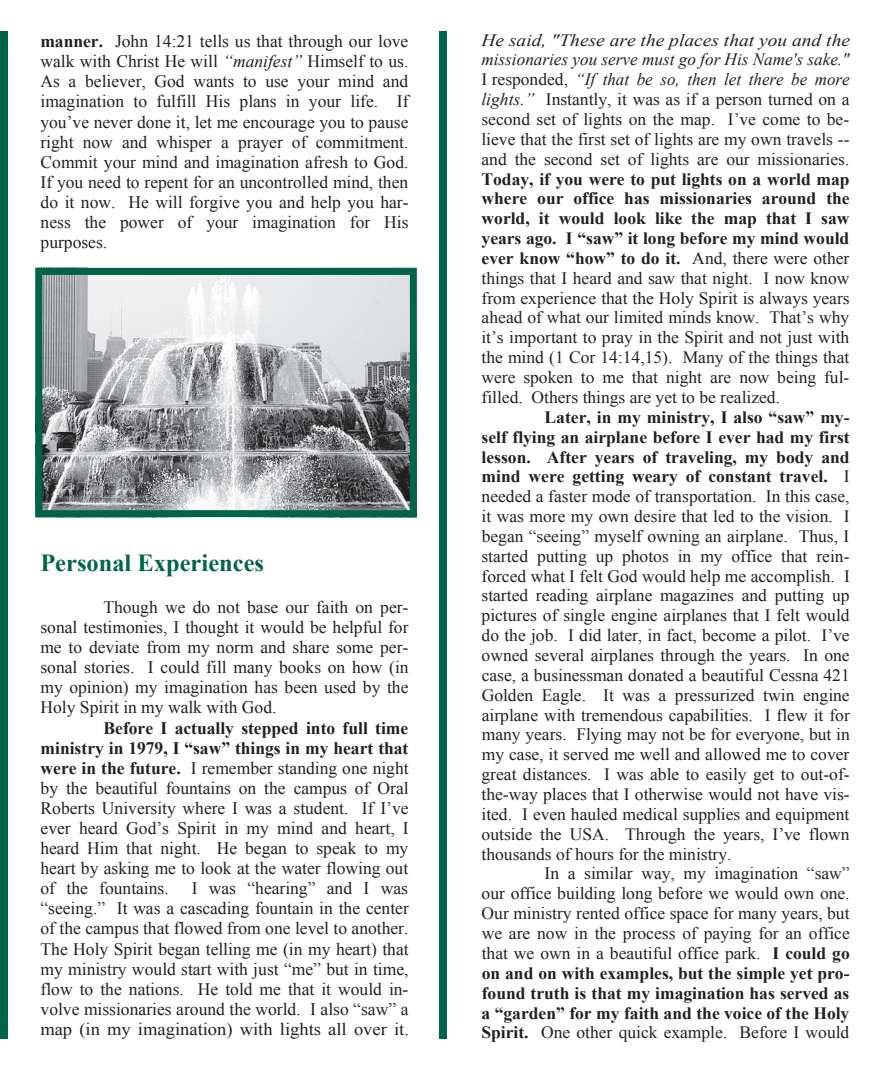
<style>
.page{position:relative;width:880px;height:1071px;background:#fff}
.page>*{position:absolute;margin:0;border:0;box-sizing:border-box;transform-origin:0 0}
.t1{font:700 24.5px "Times New Roman";color:#006548}
.t2{font:17.5px/20.1px "Times New Roman";color:#231f20;text-align:justify}
.t3{font:17.32px/19.8px "Times New Roman";color:#231f20;text-align:justify}
.t4{font:italic 17.32px "Times New Roman";color:#231f20}
.t5{font:italic 17.32px "Times New Roman";color:#231f20;scale:1.13 1}
.s1{font-weight:700}
.s2{font-style:italic}
</style>
<div class="page">
<div style="left:0;top:31px;width:7px;height:1008px;background:#006548"></div>
<div style="left:440px;top:31px;width:7px;height:1008px;background:#006548"></div>
<svg style="left:35px;top:268px;width:382px;height:249px;background:#a0a9a9"></svg>
<p class="t2" style="left:40px;top:31px;width:370px"><span class="s1">manner.</span> John 14:21 tells us that through our love walk with Christ He will <span class="s2">“manifest”</span> Himself to us.<br>As a believer, God wants to use your mind and imagination to fulfill His plans in your life. If you’ve never done it, let me encourage you to pause right now and whisper a prayer of commitment.<br>Commit your mind and imagination afresh to God.<br>If you need to repent for an uncontrolled mind, then do it now. He will forgive you and help you har&shy;ness the power of your imagination for His purposes.</p>
<h1 class="t1" style="left:40px;top:546px;width:225px">Personal Experiences</h1>
<p class="t2" style="left:40px;top:596px;width:370px;text-indent:63px">Though we do not base our faith on per&shy;sonal testimonies, I thought it would be helpful for me to deviate from my norm and share some per&shy;sonal stories. I could fill many books on how (in my opinion) my imagination has been used by the Holy Spirit in my walk with God.</p>
<p class="t2" style="left:40px;top:717px;width:370px;text-indent:63px"><span class="s1">Before I actually stepped into full time ministry in 1979, I “saw” things in my heart that were in the future.</span> I remember standing one night by the beautiful fountains on the campus of Oral Roberts University where I was a student. If I’ve ever heard God’s Spirit in my mind and heart, I heard Him that night. He began to speak to my heart by asking me to look at the water flowing out of the fountains.</p>
<p class="t2" style="left:40px;top:878px;width:370px;text-indent:151px">I was “hearing” and I was “seeing.” It was a cascading fountain in the center of the campus that flowed from one level to another.<br>The Holy Spirit began telling me (in my heart) that my ministry would start with just “me” but in time, flow to the nations. He told me that it would in&shy;volve missionaries around the world. I also “saw” a map (in my imagination) with lights all over it.</p>
<p class="t5" style="left:481px;top:28px;width:328px">He said, "These are the places that you and the</p>
<p class="t3" style="left:481px;top:69px;width:370px">I responded, <span class="s2">“If that be so, then let there be more lights.”</span> Instantly, it was as if a person turned on a second set of lights on the map. I’ve come to be&shy;lieve that the first set of lights are my own travels -- and the second set of lights are our missionaries.</p>
<p class="t3" style="left:481px;top:169px;width:370px"><span class="s1">Today, if you were to put lights on a world map where our office has missionaries around the world, it would look like the map that I saw years ago. I “saw” it long before my mind would ever know “how” to do it.</span> And, there were other things that I heard and saw that night. I now know from experience that the Holy Spirit is always years ahead of what our limited minds know. That’s why it’s important to pray in the Spirit and not just with the mind (1 Cor 14:14,15). Many of the things that were spoken to me that night are now being ful&shy;filled. Others things are yet to be realized.</p>
<p class="t3" style="left:481px;top:407px;width:370px;text-indent:63px"><span class="s1">Later, in my ministry, I also “saw” my&shy;self flying an airplane before I ever had my first lesson. After years of traveling, my body and mind were getting weary of constant travel.</span> I needed a faster mode of transportation. In this case, it was more my own desire that led to the vision. I began “seeing” myself owning an airplane. Thus, I started putting up photos in my office that rein&shy;forced what I felt God would help me accomplish. I started reading airplane magazines and putting up pictures of single engine airplanes that I felt would do the job. I did later, in fact, become a pilot. I’ve owned several airplanes through the years. In one case, a businessman donated a beautiful Cessna 421<br>Golden Eagle. It was a pressurized twin engine airplane with tremendous capabilities. I flew it for many years. Flying may not be for everyone, but in my case, it served me well and allowed me to cover great distances. I was able to easily get to out-of&shy;the-way places that I otherwise would not have vis&shy;ited. I even hauled medical supplies and equipment outside the USA. Through the years, I’ve flown thousands of hours for the ministry.</p>
<p class="t3" style="left:481px;top:863px;width:370px;text-indent:63px">In a similar way, my imagination “saw” our office building long before we would own one.<br>Our ministry rented office space for many years, but we are now in the process of paying for an office that we own in a beautiful office park. <span class="s1">I could go on and on with examples, but the simple yet pro&shy;found truth is that my imagination has served as a “garden” for my faith and the voice of the Holy Spirit.</span> One other quick example. Before I would</p>
<p class="t4" style="left:481px;top:47px;width:369px">missionaries you serve must go for His Name's sake."</p>
</div>
